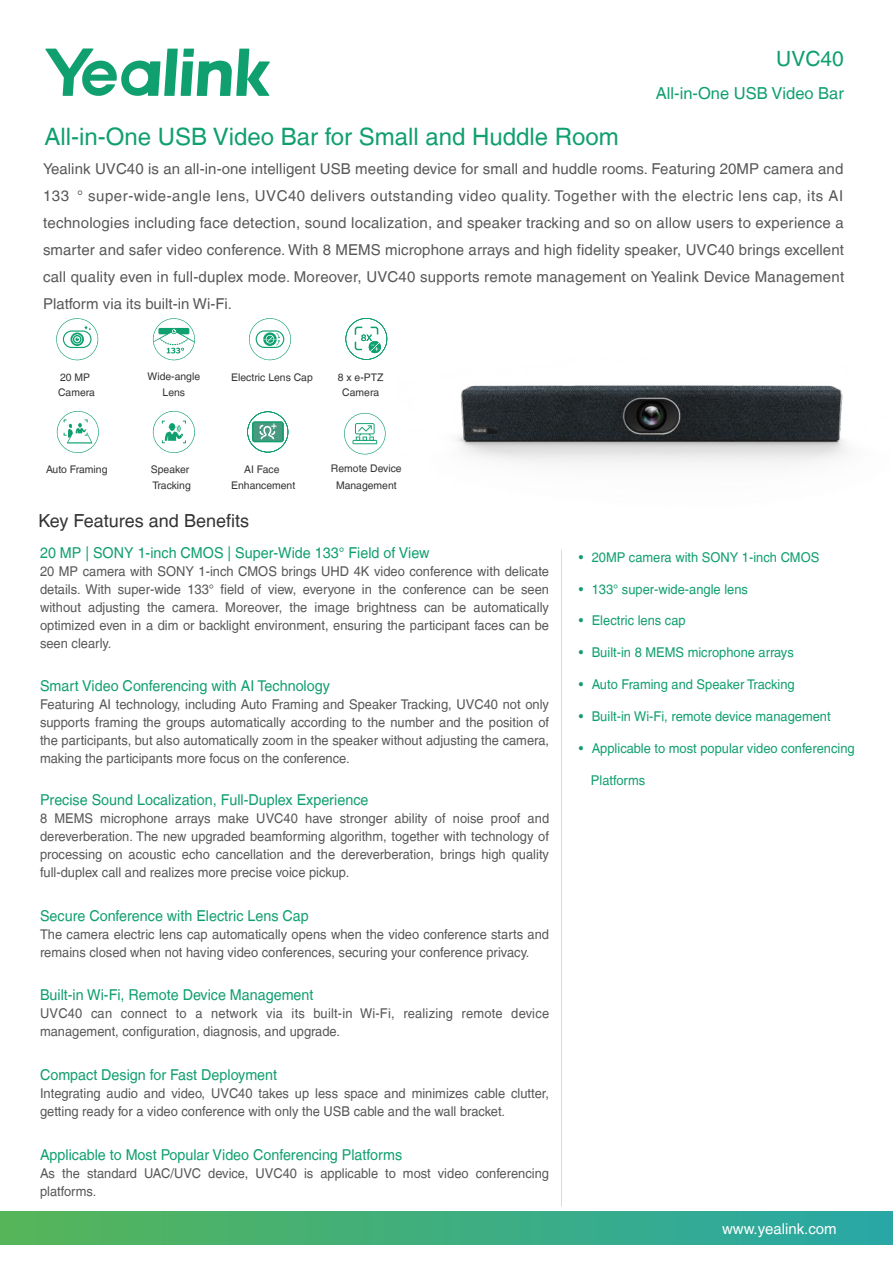
<style>
.page{position:relative;width:893px;height:1263px;background:#fff}
.page>*{position:absolute;margin:0;border:0;box-sizing:border-box;transform-origin:0 0}
.t1{font:24px "Helvetica LT";color:#109f6f}
.t2{font:21px "Helvetica LT";color:#109f6f}
.t3{font:18px "Helvetica LT";color:#333}
.t4{font:16.5px "Helvetica LT";color:#109f6f}
.t5{font:15px/27px "Helvetica LT";letter-spacing:.015em;color:#595757;text-align:justify}
.t6{font:15px "Helvetica LT";color:#109f6f;scale:.95 1}
.t7{font:15px "Helvetica LT";color:#fff}
.t8{font:13.5px/18px "Helvetica LT";color:#595757;scale:.95 1}
.t9{font:13.5px "Helvetica LT";color:#109f6f;scale:.95 1}
.t10{font:10.5px/15.5px "Helvetica LT";color:#333;text-align:center}
</style>
<div class="page">
<div style="left:0;top:1211px;width:893px;height:34px;background:linear-gradient(to right,#56b558,#28a7a6)"></div>
<svg style="left:152px;top:318px;width:43px;height:43px"></svg>
<svg style="left:56px;top:411px;width:43px;height:42px"></svg>
<svg style="left:152px;top:410px;width:43px;height:43px"></svg>
<svg style="left:249px;top:318px;width:42px;height:43px"></svg>
<svg style="left:247px;top:411px;width:41px;height:41px"></svg>
<svg style="left:344px;top:413px;width:42px;height:41px"></svg>
<img style="left:456px;top:385px;width:391px;height:78px">
<svg style="left:45px;top:48px;width:225px;height:48px"></svg>
<svg style="left:56px;top:318px;width:43px;height:43px"></svg>
<svg style="left:345px;top:318px;width:42px;height:42px"></svg>
<h1 class="t1" style="left:45px;top:123px;width:576px">All-in-One USB Video Bar for Small and Huddle Room</h1>
<h2 class="t2" style="left:776px;top:47px;width:69px">UVC40</h2>
<p class="t4" style="left:656px;top:83px;width:190px">All-in-One USB Video Bar</p>
<p class="t5" style="left:43px;top:155px;width:803px">Yealink UVC40 is an all-in-one intelligent USB meeting device for small and huddle rooms. Featuring 20MP camera and 133 ° super-wide-angle lens, UVC40 delivers outstanding video quality. Together with the electric lens cap, its AI technologies including face detection, sound localization, and speaker tracking and so on allow users to experience a smarter and safer video conference. With 8 MEMS microphone arrays and high fidelity speaker, UVC40 brings excellent call quality even in full-duplex mode. Moreover, UVC40 supports remote management on Yealink Device Management Platform via its built-in Wi-Fi.</p>
<p class="t10" style="left:148px;top:369px;width:54px">Wide-angle<br>Lens</p>
<p class="t10" style="left:58px;top:369px;width:38px;text-align:left">20 MP<br>Camera</p>
<p class="t10" style="left:231px;top:369px;width:83px">Electric Lens Cap</p>
<p class="t10" style="left:338px;top:369px;width:47px">8 x e-PTZ<br>Camera</p>
<p class="t10" style="left:46px;top:462px;width:63px">Auto Framing</p>
<p class="t10" style="left:151px;top:462px;width:41px;text-align:left">Speaker<br>Tracking</p>
<p class="t10" style="left:231px;top:462px;width:66px">AI Face<br>Enhancement</p>
<p class="t10" style="left:331px;top:460px;width:72px;line-height:16.5px">Remote Device<br>Management</p>
<h3 class="t3" style="left:39px;top:510px;width:212px">Key Features and Benefits</h3>
<p class="t6" style="left:40px;top:544px;width:411px">20 MP | SONY 1-inch CMOS | Super-Wide 133° Field of View</p>
<p class="t8" style="left:40px;top:563px;width:537px;text-align:justify">20 MP camera with SONY 1-inch CMOS brings UHD 4K video conference with delicate details. With super-wide 133° field of view, everyone in the conference can be seen without adjusting the camera. Moreover, the image brightness can be automatically optimized even in a dim or backlight environment, ensuring the participant faces can be seen clearly.</p>
<p class="t6" style="left:40px;top:677px;width:307px">Smart Video Conferencing with AI Technology</p>
<p class="t8" style="left:40px;top:695px;width:537px;text-align:justify">Featuring AI technology, including Auto Framing and Speaker Tracking, UVC40 not only supports framing the groups automatically according to the number and the position of the participants, but also automatically zoom in the speaker without adjusting the camera, making the participants more focus on the conference.</p>
<p class="t6" style="left:40px;top:791px;width:347px">Precise Sound Localization, Full-Duplex Experience</p>
<p class="t8" style="left:40px;top:809px;width:537px;text-align:justify">8 MEMS microphone arrays make UVC40 have stronger ability of noise proof and dereverberation. The new upgraded beamforming algorithm, together with technology of processing on acoustic echo cancellation and the dereverberation, brings high quality full-duplex call and realizes more precise voice pickup.</p>
<p class="t6" style="left:40px;top:907px;width:284px">Secure Conference with Electric Lens Cap</p>
<p class="t8" style="left:40px;top:925px;width:537px">The camera electric lens cap automatically opens when the video conference starts and remains closed when not having video conferences, securing your conference privacy.</p>
<p class="t6" style="left:40px;top:986px;width:289px">Built-in Wi-Fi, Remote Device Management</p>
<p class="t8" style="left:40px;top:1004px;width:537px">UVC40 can connect to a network via its built-in Wi-Fi, realizing remote device management, configuration, diagnosis, and upgrade.</p>
<p class="t6" style="left:40px;top:1066px;width:251px">Compact Design for Fast Deployment</p>
<p class="t8" style="left:40px;top:1084px;width:537px">Integrating audio and video, UVC40 takes up less space and minimizes cable clutter, getting ready for a video conference with only the USB cable and the wall bracket.</p>
<p class="t6" style="left:40px;top:1146px;width:383px">Applicable to Most Popular Video Conferencing Platforms</p>
<p class="t8" style="left:40px;top:1164px;width:537px">As the standard UAC/UVC device, UVC40 is applicable to most video conferencing platforms.</p>
<p class="t9" style="left:579px;top:549px;width:254px">• 20MP camera with SONY 1-inch CMOS</p>
<p class="t9" style="left:579px;top:581px;width:179px">• 133° super-wide-angle lens</p>
<p class="t9" style="left:579px;top:613px;width:114px">• Electric lens cap</p>
<p class="t9" style="left:579px;top:645px;width:228px">• Built-in 8 MEMS microphone arrays</p>
<p class="t9" style="left:579px;top:677px;width:229px">• Auto Framing and Speaker Tracking</p>
<p class="t9" style="left:579px;top:709px;width:267px">• Built-in Wi-Fi, remote device management</p>
<p class="t9" style="left:579px;top:741px;width:292px">• Applicable to most popular video conferencing</p>
<p class="t9" style="left:591px;top:773px;width:59px">Platforms</p>
<p class="t7" style="left:722px;top:1219px;width:116px">www.yealink.com</p>
</div>
